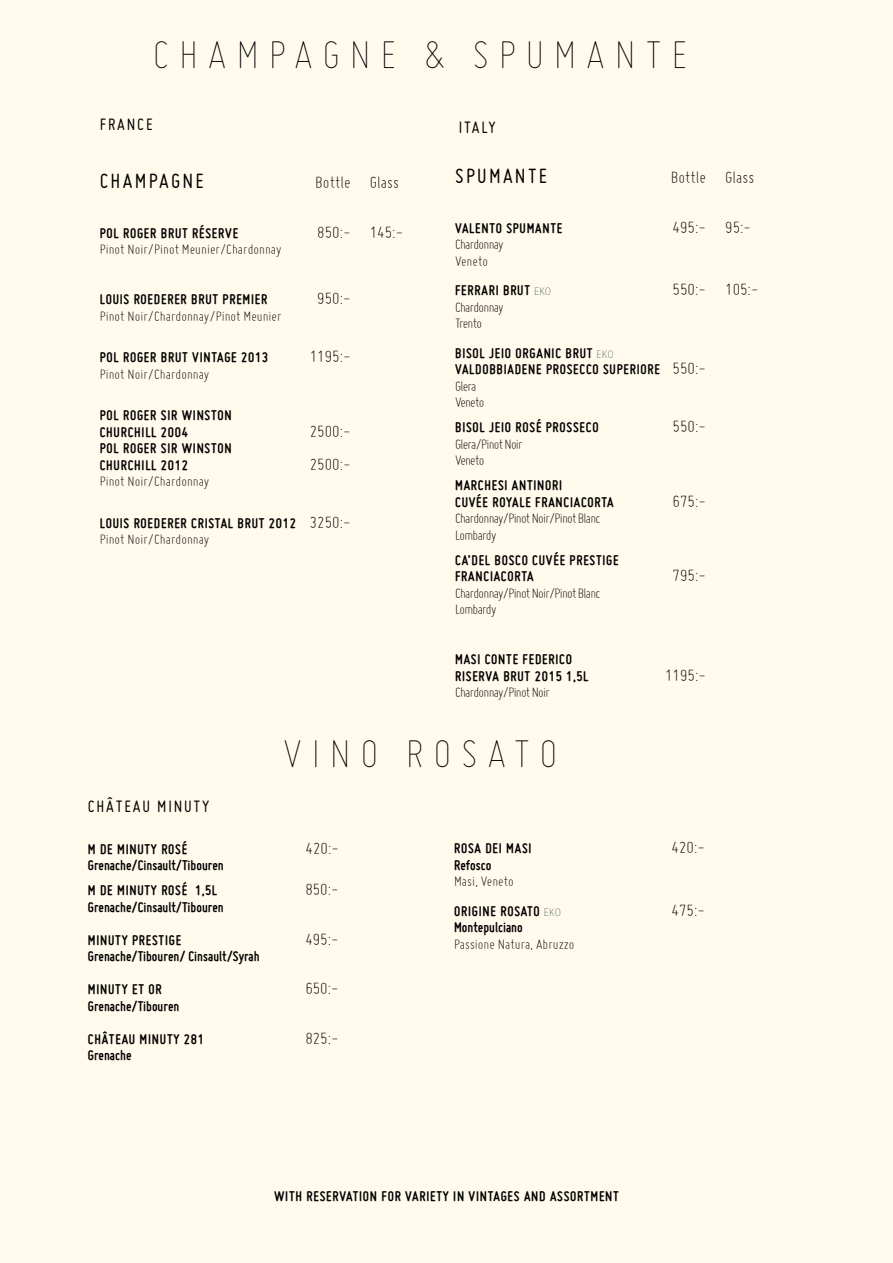
<style>
.page{position:relative;width:893px;height:1263px;background:#fffaec}
.page>*{position:absolute;margin:0;border:0;box-sizing:border-box;transform-origin:0 0}
.t1{font:45px "Miso Skinny";letter-spacing:.2em;color:#000}
.t2{font:22.5px "Miso";letter-spacing:.1em;color:#000}
.t3{font:300 18px "Miso";color:#000}
.t4{font:18px "Miso";letter-spacing:.1em;color:#000}
.t5{font:700 15px/16.5px "Miso";letter-spacing:.05em;color:#000}
.t6{font:300 15px/16.5px "Miso";letter-spacing:-.05em;color:#000}
.t7{font:700 15px/25px "Miso";color:#000}
.t8{font:300 15px "Miso";color:#000}
.s1{font-weight:300;font-size:18px}
.s2{font-weight:300}
.s3{font-family:"Helvetica Neue LT Std";font-weight:100;font-stretch:condensed;font-size:10.5px;color:#536a53}
</style>
<div class="page">
<h1 class="t1" style="left:152px;top:30px;width:537px">CHAMPAGNE &amp; SPUMANTE</h1>
<p class="t4" style="left:100px;top:114px;width:54px">FRANCE</p>
<h2 class="t2" style="left:100px;top:168px;width:106px">CHAMPAGNE</h2>
<p class="t3" style="left:315px;top:172px;width:85px">Bottle Glass</p>
<p class="t5" style="left:100px;top:225px;width:140px">POL ROGER BRUT RÉSERVE</p>
<p class="t3" style="left:317px;top:222px;width:87px">850:- 145:-</p>
<p class="t8" style="left:100px;top:241px;width:183px">Pinot Noir/Pinot Meunier/Chardonnay</p>
<p class="t5" style="left:100px;top:291px;width:169px">LOUIS ROEDERER BRUT PREMIER</p>
<p class="t3" style="left:317px;top:289px;width:35px">950:-</p>
<p class="t8" style="left:100px;top:308px;width:183px">Pinot Noir/Chardonnay/Pinot Meunier</p>
<p class="t5" style="left:100px;top:349px;width:170px">POL ROGER BRUT VINTAGE 2013</p>
<p class="t3" style="left:310px;top:347px;width:42px">1195:-</p>
<p class="t8" style="left:100px;top:366px;width:111px">Pinot Noir/Chardonnay</p>
<p class="t5" style="left:100px;top:407px;width:133px">POL ROGER SIR WINSTON<br>CHURCHILL 2004</p>
<p class="t3" style="left:310px;top:421px;width:42px">2500:-</p>
<p class="t5" style="left:100px;top:440px;width:133px">POL ROGER SIR WINSTON<br>CHURCHILL 2012</p>
<p class="t3" style="left:310px;top:454px;width:42px">2500:-</p>
<p class="t8" style="left:100px;top:473px;width:111px">Pinot Noir/Chardonnay</p>
<p class="t5" style="left:100px;top:515px;width:252px">LOUIS ROEDERER CRISTAL BRUT 2012 <span class="s1">3250:-<br></span><span class="s2">Pinot Noir/Chardonnay</span></p>
<p class="t4" style="left:459px;top:117px;width:38px">ITALY</p>
<h2 class="t2" style="left:455px;top:163px;width:93px">SPUMANTE</h2>
<p class="t3" style="left:671px;top:167px;width:85px">Bottle Glass</p>
<p class="t5" style="left:455px;top:220px;width:109px">VALENTO SPUMANTE</p>
<p class="t3" style="left:673px;top:217px;width:80px">495:- 95:-</p>
<p class="t6" style="left:455px;top:236px;width:50px">Chardonnay<br>Veneto</p>
<p class="t5" style="left:455px;top:282px;width:97px">FERRARI BRUT <span class="s3">EKO</span></p>
<p class="t3" style="left:673px;top:280px;width:87px">550:- 105:-</p>
<p class="t6" style="left:455px;top:299px;width:50px">Chardonnay<br>Trento</p>
<p class="t5" style="left:455px;top:345px;width:252px">BISOL JEIO ORGANIC BRUT <span class="s3">EKO<br></span>VALDOBBIADENE PROSECCO SUPERIORE <span class="s1">550:-<br></span><span class="s2">Glera<br>Veneto</span></p>
<p class="t5" style="left:455px;top:419px;width:145px">BISOL JEIO ROSÉ PROSSECO</p>
<p class="t3" style="left:673px;top:417px;width:35px">550:-</p>
<p class="t6" style="left:455px;top:436px;width:69px">Glera/Pinot Noir<br>Veneto</p>
<p class="t5" style="left:455px;top:477px;width:160px">MARCHESI ANTINORI<br>CUVÉE ROYALE FRANCIACORTA</p>
<p class="t3" style="left:673px;top:491px;width:35px">675:-</p>
<p class="t6" style="left:455px;top:510px;width:147px">Chardonnay/Pinot Noir/Pinot Blanc<br>Lombardy</p>
<p class="t5" style="left:455px;top:552px;width:165px">CA’DEL BOSCO CUVÉE PRESTIGE<br>FRANCIACORTA</p>
<p class="t6" style="left:455px;top:585px;width:147px">Chardonnay/Pinot Noir/Pinot Blanc<br>Lombardy</p>
<p class="t5" style="left:455px;top:651px;width:135px">MASI CONTE FEDERICO<br>RISERVA BRUT 2015 1,5L</p>
<p class="t6" style="left:455px;top:684px;width:96px">Chardonnay/Pinot Noir</p>
<p class="t3" style="left:673px;top:566px;width:35px">795:-</p>
<p class="t3" style="left:665px;top:665px;width:42px">1195:-</p>
<h1 class="t1" style="left:282px;top:730px;width:277px">VINO ROSATO</h1>
<p class="t4" style="left:88px;top:796px;width:123px">CHÂTEAU MINUTY</p>
<p class="t5" style="left:88px;top:840px;width:101px">M DE MINUTY ROSÉ</p>
<p class="t3" style="left:306px;top:838px;width:35px">420:-</p>
<p class="t7" style="left:88px;top:853px;width:137px">Grenache/Cinsault/Tibouren<br>M DE MINUTY ROSÉ 1,5L</p>
<p class="t3" style="left:305px;top:880px;width:35px">850:-</p>
<p class="t7" style="left:88px;top:894px;width:137px">Grenache/Cinsault/Tibouren</p>
<p class="t5" style="left:88px;top:931px;width:95px">MINUTY PRESTIGE</p>
<p class="t3" style="left:305px;top:929px;width:35px">495:-</p>
<p class="t7" style="left:88px;top:944px;width:173px">Grenache/Tibouren/ Cinsault/Syrah</p>
<p class="t5" style="left:88px;top:981px;width:75px">MINUTY ET OR</p>
<p class="t3" style="left:305px;top:979px;width:35px">650:-</p>
<p class="t7" style="left:88px;top:993px;width:93px">Grenache/Tibouren</p>
<p class="t5" style="left:88px;top:1030px;width:118px">CHÂTEAU MINUTY 281</p>
<p class="t3" style="left:305px;top:1028px;width:35px">825:-</p>
<p class="t7" style="left:88px;top:1043px;width:45px">Grenache</p>
<p class="t5" style="left:454px;top:840px;width:79px">ROSA DEI MASI</p>
<p class="t3" style="left:672px;top:838px;width:35px">420:-</p>
<p class="t7" style="left:454px;top:852px;width:39px">Refosco</p>
<p class="t5" style="left:454px;top:867px;width:108px;line-height:29.5px"><span class="s2">Masi, Veneto<br></span>ORIGINE ROSATO <span class="s3">EKO</span></p>
<p class="t3" style="left:672px;top:900px;width:35px">475:-</p>
<p class="t7" style="left:454px;top:915px;width:70px">Montepulciano</p>
<p class="t8" style="left:454px;top:936px;width:122px">Passione Natura, Abruzzo</p>
<p class="t5" style="left:274px;top:1187px;width:346px">WITH RESERVATION FOR VARIETY IN VINTAGES AND ASSORTMENT</p>
</div>
